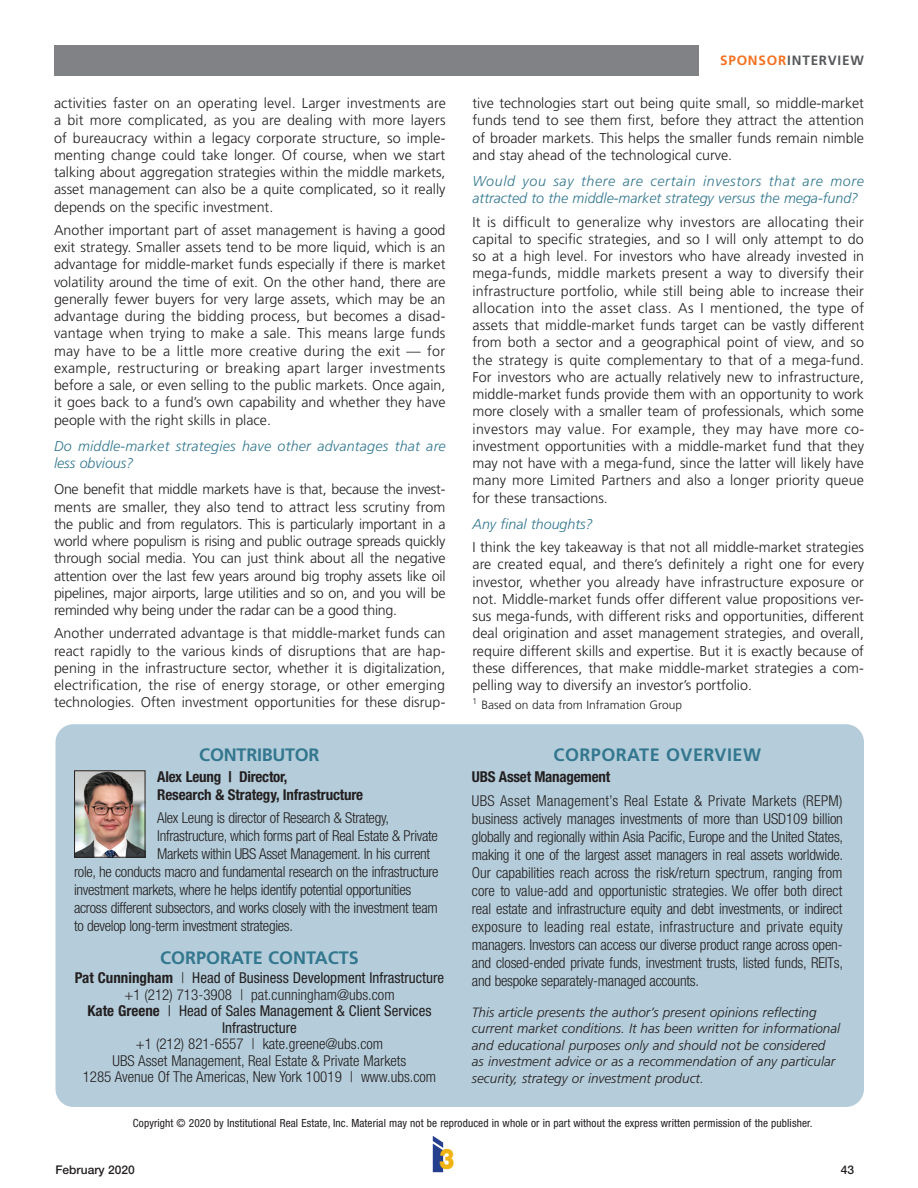
<style>
.page{position:relative;width:918px;height:1188px;background:#fff}
.page>*{position:absolute;margin:0;border:0;box-sizing:border-box;transform-origin:0 0}
.t1{font:900 28.65px "Helvetica Neue LT Std";color:#f1b311;scale:.8 1}
.Corporate_Overview{font:700 18px "Frutiger";color:#33778f}
.Corporate_Overview-2{font:700 18px "Frutiger";letter-spacing:.025em;color:#33778f}
.Box_text{font:700 18px "Frutiger";letter-spacing:-.015em;color:#33778f}
.Corporate_Overview-3{font:300 condensed 15px/18px "Helvetica Neue LT Std";letter-spacing:-.02em;color:#231f20;text-align:justify}
.Boxed_Text{font:condensed 15px/16.5px "Helvetica Neue LT Std";color:#231f20;text-align:center}
.Boxed_Text-2{font:300 condensed 15px "Helvetica Neue LT Std";color:#231f20}
.Corporate_Overview-4{font:700 condensed 15px/18px "Helvetica Neue LT Std";letter-spacing:-.01em;color:#231f20}
.Box_text-2{font:700 condensed 15px "Helvetica Neue LT Std";letter-spacing:-.015em;color:#231f20}
.SponInterview_Text{font:300 14.25px/17.2px "Frutiger";color:#231f20;text-align:justify}
.SponQuestion{font:italic 300 14.25px/17.2px "Frutiger";letter-spacing:.015em;color:#33778f}
.SponText{font:italic 300 13.5px/16.5px "Frutiger";color:#231f20}
.t2{font:700 13.5px "Frutiger";letter-spacing:.06em;color:#57585a}
.SponInterview_Text-2{font:300 12px "Frutiger";color:#231f20}
.t3{font:500 12px "Helvetica Neue LT Std";color:#231f20}
.t4{font:condensed 11.25px "Helvetica Neue LT Std";letter-spacing:.01em;color:#231f20}
.s1{color:#f37121}
.s2{font-weight:700}
.s3{font-weight:300}
</style>
<div class="page">
<div style="left:0;top:45px;width:699px;height:31px;background:#808285"></div>
<svg style="left:433px;top:1136px;width:10px;height:36px"></svg>
<div style="left:56px;top:724px;width:808px;height:383px;background:#b5cdda;border-radius:18px"></div>
<img style="left:76px;top:773px;width:67px;height:82px">
<div style="left:74px;top:771px;width:71px;height:86px;border:1px solid #231f20"></div>
<div style="left:0;top:40px;width:54px;height:39px;background:#fff"></div>
<p class="SponInterview_Text" style="left:54px;top:94px;width:393px">activities faster on an operating level. Larger investments are a bit more complicated, as you are dealing with more layers of bureaucracy within a legacy corporate structure, so imple&shy;menting change could take longer. Of course, when we start talking about aggregation strategies within the middle markets, asset management can also be a quite complicated, so it really depends on the specific investment.</p>
<p class="SponInterview_Text" style="left:54px;top:221px;width:393px">Another important part of asset management is having a good exit strategy. Smaller assets tend to be more liquid, which is an advantage for middle-market funds especially if there is market volatility around the time of exit. On the other hand, there are generally fewer buyers for very large assets, which may be an advantage during the bidding process, but becomes a disad&shy;vantage when trying to make a sale. This means large funds may have to be a little more creative during the exit — for example, restructuring or breaking apart larger investments before a sale, or even selling to the public markets. Once again, it goes back to a fund’s own capability and whether they have people with the right skills in place.</p>
<p class="SponQuestion" style="left:54px;top:437px;width:393px">Do middle-market strategies have other advantages that are less obvious?</p>
<p class="SponInterview_Text" style="left:54px;top:481px;width:393px">One benefit that middle markets have is that, because the invest&shy;ments are smaller, they also tend to attract less scrutiny from the public and from regulators. This is particularly important in a world where populism is rising and public outrage spreads quickly through social media. You can just think about all the negative attention over the last few years around big trophy assets like oil pipelines, major airports, large utilities and so on, and you will be reminded why being under the radar can be a good thing.</p>
<p class="SponInterview_Text" style="left:54px;top:625px;width:393px">Another underrated advantage is that middle-market funds can react rapidly to the various kinds of disruptions that are hap&shy;pening in the infrastructure sector, whether it is digitalization, electrification, the rise of energy storage, or other emerging technologies. Often investment opportunities for these disrup-</p>
<p class="t2" style="left:720px;top:53px;width:145px"><span class="s1">SPONSOR</span>INTERVIEW</p>
<p class="SponInterview_Text" style="left:472px;top:94px;width:393px">tive technologies start out being quite small, so middle-market funds tend to see them first, before they attract the attention of broader markets. This helps the smaller funds remain nimble and stay ahead of the technological curve.</p>
<p class="SponQuestion" style="left:472px;top:172px;width:393px">Would you say there are certain investors that are more attracted to the middle-market strategy versus the mega-fund?</p>
<p class="SponInterview_Text" style="left:472px;top:213px;width:393px">It is difficult to generalize why investors are allocating their capital to specific strategies, and so I will only attempt to do so at a high level. For investors who have already invested in mega-funds, middle markets present a way to diversify their infrastructure portfolio, while still being able to increase their allocation into the asset class. As I mentioned, the type of assets that middle-market funds target can be vastly different from both a sector and a geographical point of view, and so the strategy is quite complementary to that of a mega-fund.<br>For investors who are actually relatively new to infrastructure, middle-market funds provide them with an opportunity to work more closely with a smaller team of professionals, which some investors may value. For example, they may have more co&shy;investment opportunities with a middle-market fund that they may not have with a mega-fund, since the latter will likely have many more Limited Partners and also a longer priority queue for these transactions.</p>
<p class="SponQuestion" style="left:472px;top:515px;width:122px">Any final thoughts?</p>
<p class="SponInterview_Text" style="left:472px;top:538px;width:393px">I think the key takeaway is that not all middle-market strategies are created equal, and there’s definitely a right one for every investor, whether you already have infrastructure exposure or not. Middle-market funds offer different value propositions ver&shy;sus mega-funds, with different risks and opportunities, different deal origination and asset management strategies, and overall, require different skills and expertise. But it is exactly because of these differences, that make middle-market strategies a com&shy;pelling way to diversify an investor’s portfolio.</p>
<p class="SponInterview_Text-2" style="left:472px;top:698px;width:211px"><sup>1</sup> Based on data from Inframation Group</p>
<p class="Box_text" style="left:199px;top:744px;width:122px">CONTRIBUTOR</p>
<p class="Corporate_Overview-4" style="left:157px;top:767px;width:208px">Alex Leung | Director,<br>Research &amp; Strategy, Infrastructure</p>
<p class="Corporate_Overview-3" style="left:157px;top:809px;width:233px">Alex Leung is director of Research &amp; Strategy,</p>
<p class="Corporate_Overview-3" style="left:157px;top:827px;width:282px">Infrastructure, which forms part of Real Estate &amp; Private</p>
<p class="Corporate_Overview-3" style="left:157px;top:845px;width:274px">Markets within UBS Asset Management. In his current</p>
<p class="Corporate_Overview-3" style="left:74px;top:863px;width:366px">role, he conducts macro and fundamental research on the infrastructure</p>
<p class="Corporate_Overview-3" style="left:74px;top:881px;width:339px">investment markets, where he helps identify potential opportunities</p>
<p class="Corporate_Overview-3" style="left:74px;top:899px;width:365px">across different subsectors, and works closely with the investment team</p>
<p class="Corporate_Overview-3" style="left:74px;top:917px;width:220px">to develop long-term investment strategies.</p>
<p class="Corporate_Overview" style="left:160px;top:947px;width:200px">CORPORATE CONTACTS</p>
<p class="Boxed_Text" style="left:75px;top:969px;width:371px"><span class="s2">Pat Cunningham</span> <span class="s3">|</span> Head of Business Development Infrastructure <span class="s3">+1 (212) 713-3908 | pat.cunningham@ubs.com<br></span><span class="s2">Kate Greene</span> | Head of Sales Management &amp; Client Services Infrastructure</p>
<p class="Boxed_Text-2" style="left:136px;top:1035px;width:249px">+1 (212) 821-6557 | kate.greene@ubs.com</p>
<p class="Boxed_Text-2" style="left:113px;top:1052px;width:295px">UBS Asset Management, Real Estate &amp; Private Markets</p>
<p class="Boxed_Text-2" style="left:83px;top:1068px;width:355px">1285 Avenue Of The Americas, New York 10019 | www.ubs.com</p>
<p class="Corporate_Overview-2" style="left:554px;top:744px;width:209px">CORPORATE OVERVIEW</p>
<p class="Box_text-2" style="left:472px;top:768px;width:140px">UBS Asset Management</p>
<p class="Corporate_Overview-3" style="left:472px;top:792px;width:373px">UBS Asset Management’s Real Estate &amp; Private Markets (REPM) business actively manages investments of more than USD109 billion globally and regionally within Asia Pacific, Europe and the United States, making it one of the largest asset managers in real assets worldwide.<br>Our capabilities reach across the risk/return spectrum, ranging from core to value-add and opportunistic strategies. We offer both direct real estate and infrastructure equity and debt investments, or indirect exposure to leading real estate, infrastructure and private equity managers. Investors can access our diverse product range across open&shy;and closed-ended private funds, investment trusts, listed funds, REITs, and bespoke separately-managed accounts.</p>
<p class="SponText" style="left:472px;top:1004px;width:370px">This article presents the author’s present opinions reflecting current market conditions. It has been written for informational and educational purposes only and should not be considered as investment advice or as a recommendation of any particular security, strategy or investment product.</p>
<p class="t4" style="left:133px;top:1117px;width:681px">Copyright © 2020 by Institutional Real Estate, Inc. Material may not be reproduced in whole or in part without the express written permission of the publisher.</p>
<p class="t3" style="left:56px;top:1163px;width:81px">February 2020</p>
<p class="t1" style="left:439px;top:1142px;width:21px">3</p>
<p class="t3" style="left:841px;top:1163px;width:15px">43</p>
</div>
